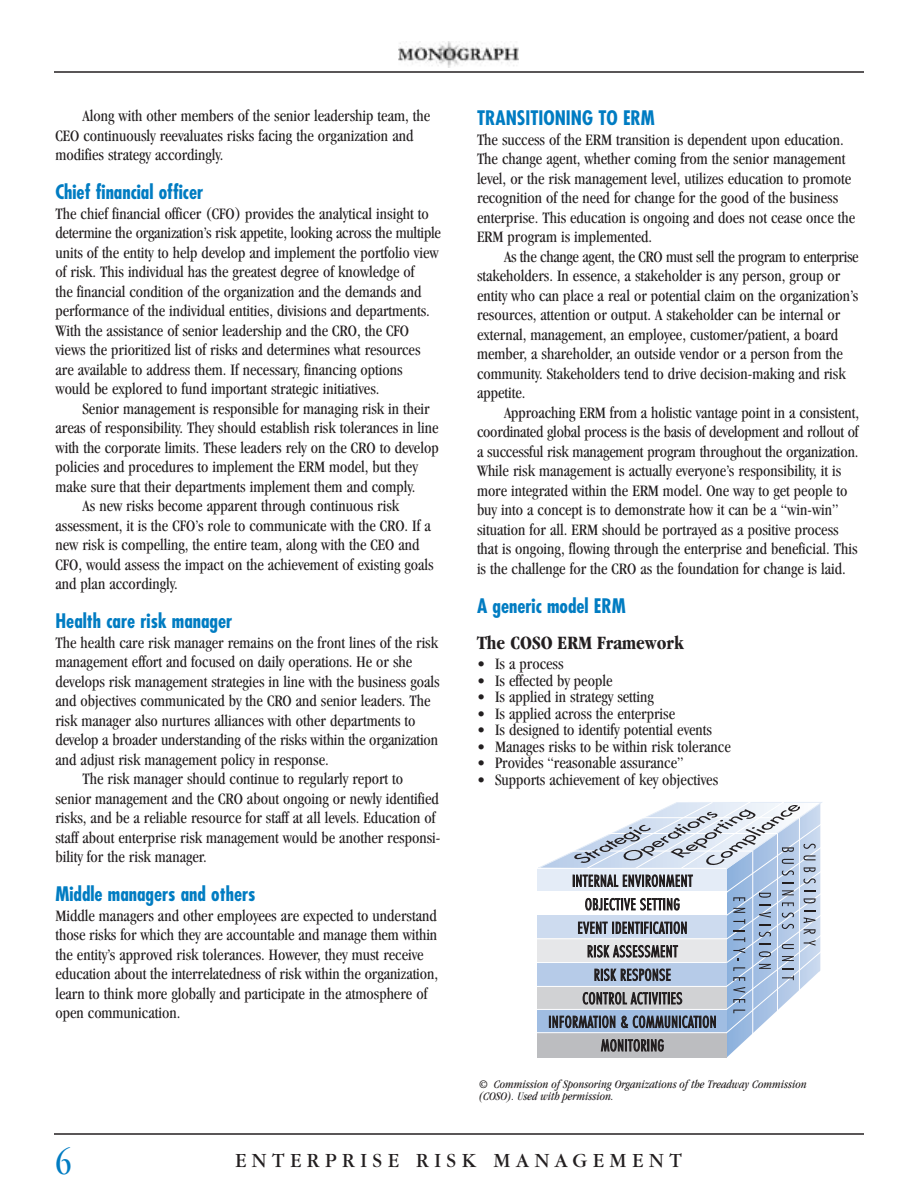
<style>
.page{position:relative;width:918px;height:1188px;background:#fff}
.page>*{position:absolute;margin:0;border:0;box-sizing:border-box;transform-origin:0 0}
.t1{font:condensed 36px "Garamond";color:#007cc2}
.t2{font:21px "Garamond";letter-spacing:.265em;color:#231f20}
.t3{font:700 condensed 19.5px "Futura";color:#007cc2}
.t4{font:700 condensed 19.5px "Garamond";color:#231f20}
.t5{font:condensed 16.5px/19.5px "Garamond";color:#231f20}
.t6{font:italic condensed 12px/12px "Garamond";color:#231f20}
</style>
<div class="page">
<hr style="left:54px;top:1133px;width:810px;height:2px;background:#231f20">
<hr style="left:54px;top:71px;width:810px;height:2px;background:#231f20">
<hr style="left:819px;top:802px;width:1px;height:255px;background:#cddbef">
<div style="left:538px;top:1033px;width:189px;height:24px;background:#bcbdc0"></div>
<svg style="left:537px;top:802px;width:285px;height:253px"></svg>
<hr style="left:533px;top:868px;width:193px;height:1px;background:#fff">
<img style="left:399px;top:42px;width:119px;height:25px">
<p class="t5" style="left:55px;top:107px;width:376px;text-indent:27px">Along with other members of the senior leadership team, the<br>CEO continuously reevaluates risks facing the organization and modifies strategy accordingly.</p>
<p class="t3" style="left:56px;top:184px;width:149px">Chief financial officer</p>
<p class="t5" style="left:56px;top:205px;width:387px">The chief financial officer (CFO) provides the analytical insight to determine the organization’s risk appetite, looking across the multiple units of the entity to help develop and implement the portfolio view of risk. This individual has the greatest degree of knowledge of<br>the financial condition of the organization and the demands and performance of the individual entities, divisions and departments.<br>With the assistance of senior leadership and the CRO, the CFO views the prioritized list of risks and determines what resources are available to address them. If necessary, financing options would be explored to fund important strategic initiatives.</p>
<p class="t5" style="left:83px;top:400px;width:349px">Senior management is responsible for managing risk in their</p>
<p class="t5" style="left:56px;top:419px;width:385px">areas of responsibility. They should establish risk tolerances in line</p>
<p class="t5" style="left:56px;top:439px;width:385px">with the corporate limits. These leaders rely on the CRO to develop</p>
<p class="t5" style="left:56px;top:458px;width:364px">policies and procedures to implement the ERM model, but they</p>
<p class="t5" style="left:56px;top:478px;width:361px">make sure that their departments implement them and comply.</p>
<p class="t5" style="left:83px;top:497px;width:318px">As new risks become apparent through continuous risk</p>
<p class="t5" style="left:56px;top:517px;width:377px">assessment, it is the CFO’s role to communicate with the CRO. If a</p>
<p class="t5" style="left:56px;top:536px;width:366px">new risk is compelling, the entire team, along with the CEO and</p>
<p class="t5" style="left:56px;top:556px;width:380px">CFO, would assess the impact on the achievement of existing goals</p>
<p class="t5" style="left:56px;top:575px;width:124px">and plan accordingly.</p>
<p class="t3" style="left:56px;top:613px;width:178px">Health care risk manager</p>
<p class="t5" style="left:56px;top:634px;width:384px">The health care risk manager remains on the front lines of the risk</p>
<p class="t5" style="left:56px;top:654px;width:358px">management effort and focused on daily operations. He or she</p>
<p class="t5" style="left:56px;top:673px;width:386px">develops risk management strategies in line with the business goals</p>
<p class="t5" style="left:56px;top:693px;width:377px">and objectives communicated by the CRO and senior leaders. The</p>
<p class="t5" style="left:56px;top:712px;width:362px">risk manager also nurtures alliances with other departments to</p>
<p class="t5" style="left:56px;top:732px;width:384px">develop a broader understanding of the risks within the organization</p>
<p class="t5" style="left:56px;top:751px;width:275px">and adjust risk management policy in response.</p>
<p class="t5" style="left:83px;top:771px;width:322px">The risk manager should continue to regularly report to</p>
<p class="t5" style="left:56px;top:790px;width:385px">senior management and the CRO about ongoing or newly identified</p>
<p class="t5" style="left:56px;top:810px;width:381px">risks, and be a reliable resource for staff at all levels. Education of</p>
<p class="t5" style="left:56px;top:829px;width:386px">staff about enterprise risk management would be another responsi-</p>
<p class="t5" style="left:56px;top:849px;width:153px">bility for the risk manager.</p>
<p class="t3" style="left:56px;top:886px;width:202px">Middle managers and others</p>
<p class="t5" style="left:56px;top:907px;width:384px">Middle managers and other employees are expected to understand those risks for which they are accountable and manage them within the entity’s approved risk tolerances. However, they must receive education about the interrelatedness of risk within the organization, learn to think more globally and participate in the atmosphere of open communication.</p>
<p class="t3" style="left:477px;top:109px;width:180px">TRANSITIONING TO ERM</p>
<p class="t5" style="left:477px;top:131px;width:380px">The success of the ERM transition is dependent upon education.<br>The change agent, whether coming from the senior management level, or the risk management level, utilizes education to promote recognition of the need for change for the good of the business enterprise. This education is ongoing and does not cease once the ERM program is implemented.</p>
<p class="t5" style="left:477px;top:248px;width:383px;text-indent:27px">As the change agent, the CRO must sell the program to enterprise stakeholders. In essence, a stakeholder is any person, group or entity who can place a real or potential claim on the organization’s resources, attention or output. A stakeholder can be internal or external, management, an employee, customer/patient, a board member, a shareholder, an outside vendor or a person from the community. Stakeholders tend to drive decision-making and risk appetite.</p>
<p class="t5" style="left:477px;top:404px;width:384px;text-indent:27px">Approaching ERM from a holistic vantage point in a consistent, coordinated global process is the basis of development and rollout of a successful risk management program throughout the organization.<br>While risk management is actually everyone’s responsibility, it is more integrated within the ERM model. One way to get people to buy into a concept is to demonstrate how it can be a “win-win” situation for all. ERM should be portrayed as a positive process that is ongoing, flowing through the enterprise and beneficial. This is the challenge for the CRO as the foundation for change is laid.</p>
<p class="t3" style="left:477px;top:597px;width:150px">A generic model ERM</p>
<p class="t4" style="left:477px;top:635px;width:208px">The COSO ERM Framework</p>
<p class="t5" style="left:477px;top:656px;width:88px">• Is a process</p>
<p class="t5" style="left:477px;top:672px;width:137px">• Is effected by people</p>
<p class="t5" style="left:477px;top:689px;width:179px">• Is applied in strategy setting</p>
<p class="t5" style="left:477px;top:705px;width:200px">• Is applied across the enterprise</p>
<p class="t5" style="left:477px;top:722px;width:237px">• Is designed to identify potential events</p>
<p class="t5" style="left:477px;top:738px;width:255px">• Manages risks to be within risk tolerance</p>
<p class="t5" style="left:477px;top:755px;width:208px">• Provides “reasonable assurance”</p>
<p class="t5" style="left:477px;top:771px;width:243px">• Supports achievement of key objectives</p>
<p class="t6" style="left:478px;top:1079px;width:330px">© Commission of Sponsoring Organizations of the Treadway Commission (COSO). Used with permission.</p>
<h1 class="t1" style="left:56px;top:1149px;width:17px">6</h1>
<p class="t2" style="left:235px;top:1154px;width:448px">ENTERPRISE RISK MANAGEMENT</p>
</div>
